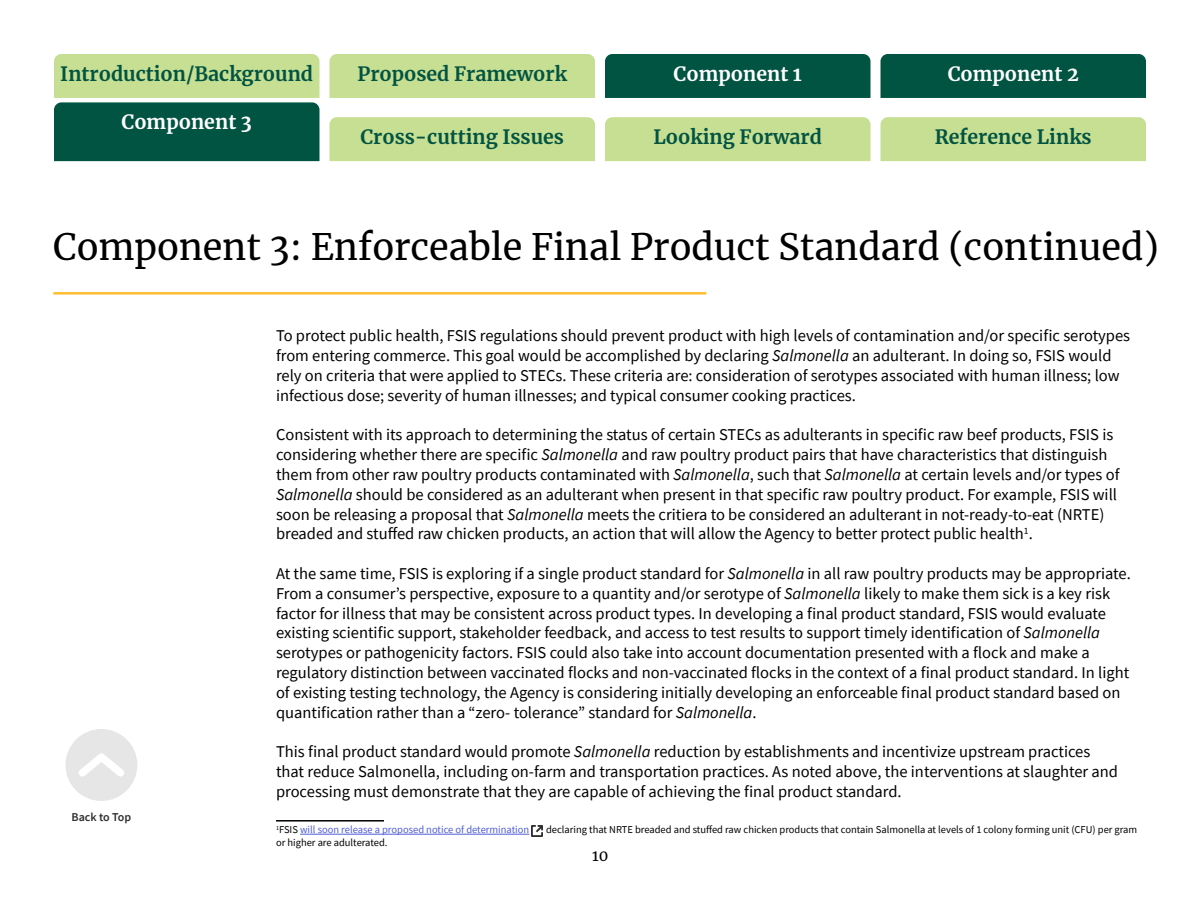
<style>
.page{position:relative;width:1200px;height:900px;background:#fff}
.page>*{position:absolute;margin:0;border:0;box-sizing:border-box;transform-origin:0 0}
.t1{font:36px "Merriweather";color:#000}
.t2{font:700 19.5px "Merriweather";color:#025442}
.t3{font:700 19.5px "Merriweather";color:#fff}
.t4{font:16.5px/19.8px "Source Sans Pro";color:#000}
.t5{font:15px "Merriweather";color:#000}
.t6{font:600 12px "Source Sans Pro";color:#2e2e2d}
.t7{font:10.5px "Source Sans Pro";color:#000}
.t8{font:10.5px "Source Sans Pro";color:#4f5cd6}
.s1{font-style:italic}
.s2{color:#000}
</style>
<div class="page">
<hr style="left:276px;top:820px;width:108px;height:2px;background:#000">
<hr style="left:300px;top:834px;width:229px;height:1px;background:#4f5cd6">
<hr style="left:53px;top:292px;width:653px;height:3px;background:#febe2d">
<div style="left:880px;top:54px;width:266px;height:44px;background:#025442"></div>
<div style="left:605px;top:54px;width:265px;height:44px;background:#025442"></div>
<div style="left:330px;top:117px;width:265px;height:44px;background:#c7df92"></div>
<div style="left:330px;top:54px;width:265px;height:44px;background:#c7df92"></div>
<div style="left:605px;top:117px;width:265px;height:44px;background:#c7df92"></div>
<div style="left:880px;top:117px;width:266px;height:44px;background:#c7df92"></div>
<svg style="left:54px;top:54px;width:266px;height:107px;background:#5d946b"></svg>
<div style="left:65px;top:729px;width:72px;height:72px;background:#e5e6e5;border-radius:50%"></div>
<svg style="left:79px;top:753px;width:45px;height:24px"></svg>
<svg style="left:531px;top:825px;width:12px;height:12px"></svg>
<p class="t2" style="left:60px;top:60px;width:254px">Introduction/Background</p>
<p class="t3" style="left:122px;top:109px;width:132px">Component 3</p>
<p class="t2" style="left:357px;top:60px;width:211px">Proposed Framework</p>
<p class="t2" style="left:360px;top:123px;width:205px">Cross-cutting Issues</p>
<p class="t3" style="left:674px;top:60px;width:130px">Component 1</p>
<p class="t3" style="left:948px;top:60px;width:133px">Component 2</p>
<p class="t2" style="left:654px;top:123px;width:170px">Looking Forward</p>
<p class="t2" style="left:935px;top:123px;width:158px">Reference Links</p>
<h2 class="t1" style="left:53px;top:222px;width:1107px">Component 3: Enforceable Final Product Standard (continued)</h2>
<p class="t6" style="left:72px;top:809px;width:61px">Back to Top</p>
<p class="t4" style="left:276px;top:326px;width:856px">To protect public health, FSIS regulations should prevent product with high levels of contamination and/or specific serotypes from entering commerce. This goal would be accomplished by declaring <span class="s1">Salmonella</span> an adulterant. In doing so, FSIS would rely on criteria that were applied to STECs. These criteria are: consideration of serotypes associated with human illness; low infectious dose; severity of human illnesses; and typical consumer cooking practices.</p>
<p class="t4" style="left:276px;top:425px;width:845px">Consistent with its approach to determining the status of certain STECs as adulterants in specific raw beef products, FSIS is considering whether there are specific <span class="s1">Salmonella</span> and raw poultry product pairs that have characteristics that distinguish them from other raw poultry products contaminated with <span class="s1">Salmonella</span>, such that <span class="s1">Salmonella</span> at certain levels and/or types of <span class="s1">Salmonella</span> should be considered as an adulterant when present in that specific raw poultry product. For example, FSIS will soon be releasing a proposal that <span class="s1">Salmonella</span> meets the critiera to be considered an adulterant in not-ready-to-eat (NRTE) breaded and stuffed raw chicken products, an action that will allow the Agency to better protect public health<sup>1</sup>.</p>
<p class="t4" style="left:276px;top:564px;width:856px">At the same time, FSIS is exploring if a single product standard for <span class="s1">Salmonella</span> in all raw poultry products may be appropriate.<br>From a consumer’s perspective, exposure to a quantity and/or serotype of <span class="s1">Salmonella</span> likely to make them sick is a key risk factor for illness that may be consistent across product types. In developing a final product standard, FSIS would evaluate existing scientific support, stakeholder feedback, and access to test results to support timely identification of <span class="s1">Salmonella </span>serotypes or pathogenicity factors. FSIS could also take into account documentation presented with a flock and make a regulatory distinction between vaccinated flocks and non-vaccinated flocks in the context of a final product standard. In light of existing testing technology, the Agency is considering initially developing an enforceable final product standard based on quantification rather than a “zero- tolerance” standard for <span class="s1">Salmonella</span>.</p>
<p class="t4" style="left:276px;top:742px;width:844px">This final product standard would promote <span class="s1">Salmonella</span> reduction by establishments and incentivize upstream practices that reduce Salmonella, including on-farm and transportation practices. As noted above, the interventions at slaughter and processing must demonstrate that they are capable of achieving the final product standard.</p>
<p class="t8" style="left:276px;top:823px;width:255px"><sup>1</sup><span class="s2">FSIS</span> will soon release a proposed notice of determination</p>
<p class="t7" style="left:546px;top:823px;width:593px">declaring that NRTE breaded and stuffed raw chicken products that contain Salmonella at levels of 1 colony forming unit (CFU) per gram</p>
<p class="t7" style="left:276px;top:836px;width:113px">or higher are adulterated.</p>
<p class="t5" style="left:592px;top:845px;width:18px">10</p>
</div>
